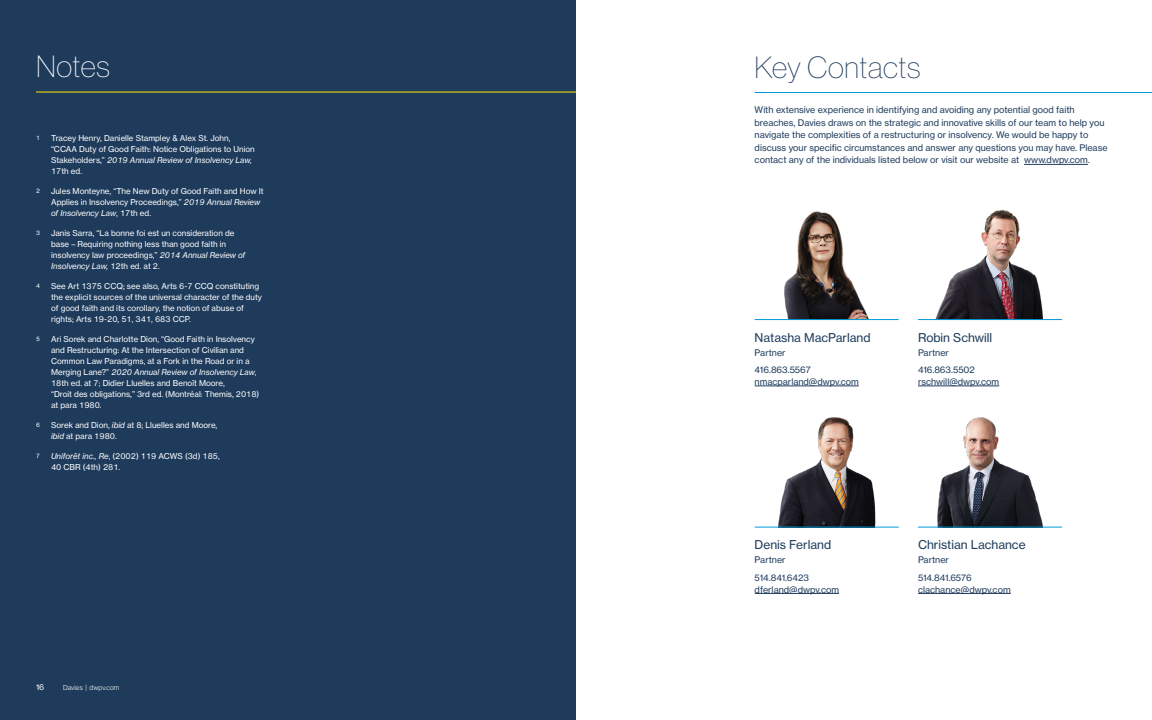
<style>
.page{position:relative;width:1152px;height:720px;background:#fff}
.page>*{position:absolute;margin:0;border:0;box-sizing:border-box;transform-origin:0 0}
.Page_Heading_30_34{font:30px "N Haas Grotesk DS Std 25 Th";letter-spacing:.015em;color:#1e3b5c}
.Page_Heading_30_34-2{font:30px "N Haas Grotesk DS Std 25 Th";letter-spacing:.02em;color:#fff}
.Large_Body_Text_12_1{font:12px "N Haas Grotesk TX Std 55 Rg";color:#1e3b5c}
.Body_Copy_9_12_5{font:9px/12.5px "N Haas Grotesk TX Std 55 Rg";color:#1e3b5c}
.Large_Body_Text_12_1-2{font:9px "N Haas Grotesk TX Std 55 Rg";color:#1e3b5c}
.t1{font:8px/11px "N Haas Grotesk TX Std 55 Rg";color:#fff}
.t2{font:7px "N Haas Grotesk DS Std 45 Lt";letter-spacing:.025em;color:#fff}
.t3{font:6px "N Haas Grotesk TX Std 55 Rg";color:#fff}
.s1{font-family:"N Haas Grotesk TX Std 56 It"}
</style>
<div class="page">
<div style="left:0;top:0;width:576px;height:720px;background:#1e3b5c"></div>
<hr style="left:755px;top:92px;width:397px;height:1px;background:#009ada">
<hr style="left:1024px;top:164px;width:64px;height:1px;background:#1e3b5c">
<hr style="left:918px;top:386px;width:81px;height:1px;background:#1e3b5c">
<img style="left:935px;top:209px;width:107px;height:110px">
<hr style="left:918px;top:319px;width:144px;height:1px;background:#009ada">
<hr style="left:755px;top:386px;width:104px;height:1px;background:#1e3b5c">
<img style="left:784px;top:211px;width:85px;height:108px">
<hr style="left:755px;top:319px;width:144px;height:1px;background:#009ada">
<hr style="left:755px;top:593px;width:84px;height:1px;background:#1e3b5c">
<img style="left:767px;top:417px;width:112px;height:110px">
<hr style="left:755px;top:527px;width:144px;height:1px;background:#009ada">
<hr style="left:918px;top:593px;width:93px;height:1px;background:#1e3b5c">
<img style="left:927px;top:417px;width:115px;height:110px">
<hr style="left:918px;top:527px;width:144px;height:1px;background:#009ada">
<hr style="left:36px;top:92px;width:540px;height:1px;background:#ffe700">
<p class="Page_Heading_30_34-2" style="left:36px;top:50px;width:75px">Notes</p>
<p class="t3" style="left:36px;top:134px;width:5px">1</p>
<p class="t1" style="left:51px;top:133px;width:205px">Tracey Henry, Danielle Stampley &amp; Alex St. John, “CCAA Duty of Good Faith: Notice Obligations to Union Stakeholders,” <span class="s1">2019 Annual Review of Insolvency Law, </span>17th ed.</p>
<p class="t3" style="left:36px;top:187px;width:5px">2</p>
<p class="t1" style="left:51px;top:186px;width:214px">Jules Monteyne, “The New Duty of Good Faith and How It<br>Applies in Insolvency Proceedings,” <span class="s1">2019 Annual Review of Insolvency Law</span>, 17th ed.</p>
<p class="t3" style="left:36px;top:229px;width:5px">3</p>
<p class="t1" style="left:51px;top:228px;width:196px">Janis Sarra, “La bonne foi est un consideration de base – Requiring nothing less than good faith in insolvency law proceedings,” <span class="s1">2014 Annual Review of Insolvency Law,</span> 12th ed. at 2.</p>
<p class="t3" style="left:36px;top:282px;width:5px">4</p>
<p class="t1" style="left:51px;top:281px;width:212px">See Art 1375 CCQ; see also, Arts 6-7 CCQ constituting the explicit sources of the universal character of the duty of good faith and its corollary, the notion of abuse of rights; Arts 19-20, 51, 341, 683 CCP.</p>
<p class="t3" style="left:36px;top:335px;width:5px">5</p>
<p class="t1" style="left:51px;top:334px;width:210px">Ari Sorek and Charlotte Dion, “Good Faith in Insolvency and Restructuring: At the Intersection of Civilian and Common Law Paradigms, at a Fork in the Road or in a Merging Lane?” <span class="s1">2020 Annual Review of Insolvency Law</span>, 18th ed. at 7; Didier Lluelles and Benoît Moore,<br>“Droit des obligations,” 3rd ed. (Montréal: Themis, 2018) at para 1980.</p>
<p class="t3" style="left:36px;top:421px;width:5px">6</p>
<p class="t1" style="left:51px;top:420px;width:168px">Sorek and Dion, <span class="s1">ibid</span> at 8; Lluelles and Moore, <span class="s1">ibid</span> at para 1980.</p>
<p class="t3" style="left:36px;top:452px;width:5px">7</p>
<p class="t1" style="left:51px;top:451px;width:170px"><span class="s1">Uniforêt inc., Re</span>, (2002) 119 ACWS (3d) 185,<br>40 CBR (4th) 281.</p>
<p class="t1" style="left:36px;top:682px;width:10px">16</p>
<p class="t2" style="left:63px;top:684px;width:58px">Davies | dwpv.com</p>
<p class="Page_Heading_30_34" style="left:755px;top:50px;width:167px">Key Contacts</p>
<p class="Body_Copy_9_12_5" style="left:755px;top:104px;width:355px">With extensive experience in identifying and avoiding any potential good faith breaches, Davies draws on the strategic and innovative skills of our team to help you navigate the complexities of a restructuring or insolvency. We would be happy to discuss your specific circumstances and answer any questions you may have. Please contact any of the individuals listed below or visit our website at www.dwpv.com.</p>
<p class="Large_Body_Text_12_1" style="left:755px;top:330px;width:117px">Natasha MacParland</p>
<p class="Large_Body_Text_12_1-2" style="left:755px;top:347px;width:33px">Partner</p>
<p class="Large_Body_Text_12_1-2" style="left:755px;top:364px;width:58px">416.863.5567</p>
<p class="Large_Body_Text_12_1-2" style="left:755px;top:376px;width:106px">nmacparland@dwpv.com</p>
<p class="Large_Body_Text_12_1" style="left:918px;top:330px;width:76px">Robin Schwill</p>
<p class="Body_Copy_9_12_5" style="left:918px;top:346px;width:33px">Partner</p>
<p class="Body_Copy_9_12_5" style="left:918px;top:363px;width:58px">416.863.5502</p>
<p class="Body_Copy_9_12_5" style="left:918px;top:375px;width:83px">rschwill@dwpv.com</p>
<p class="Large_Body_Text_12_1" style="left:755px;top:537px;width:78px">Denis Ferland</p>
<p class="Body_Copy_9_12_5" style="left:755px;top:554px;width:33px">Partner</p>
<p class="Body_Copy_9_12_5" style="left:755px;top:571px;width:56px">514.841.6423</p>
<p class="Body_Copy_9_12_5" style="left:755px;top:583px;width:86px">dferland@dwpv.com</p>
<p class="Large_Body_Text_12_1" style="left:918px;top:537px;width:109px">Christian Lachance</p>
<p class="Body_Copy_9_12_5" style="left:918px;top:554px;width:33px">Partner</p>
<p class="Body_Copy_9_12_5" style="left:918px;top:571px;width:55px">514.841.6576</p>
<p class="Body_Copy_9_12_5" style="left:918px;top:583px;width:94px">clachance@dwpv.com</p>
</div>
